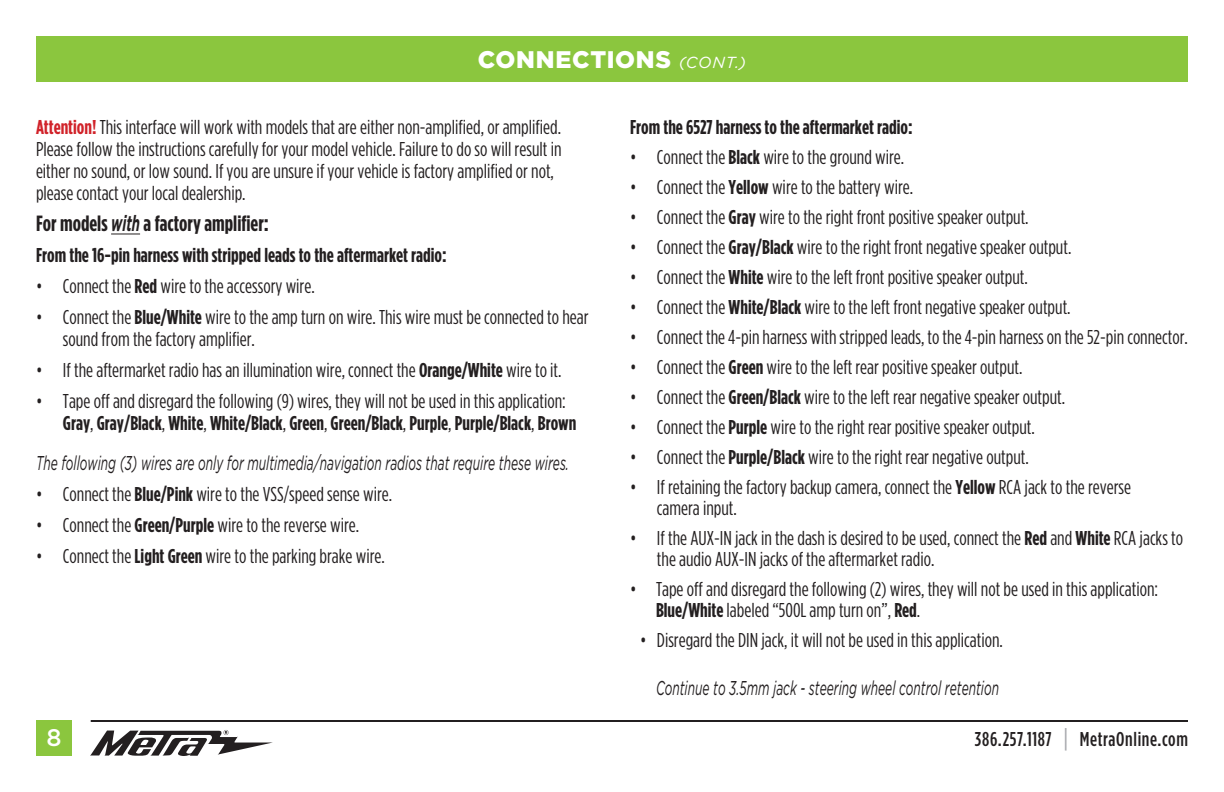
<style>
.page{position:relative;width:1224px;height:792px;background:#fff}
.page>*{position:absolute;margin:0;border:0;box-sizing:border-box;transform-origin:0 0}
.t1{font:900 24px "Gotham";letter-spacing:.03em;color:#fff}
.t2{font:500 24px "Gotham";color:#fff}
.t3{font:700 22px "Gotham Condensed";color:#231f20}
.t4{font:20px/22px "Gotham Condensed";color:#231f20}
.t5{font:italic 20px "Gotham";color:#231f20;scale:.6 1}
.t6{font:700 20px "Gotham Condensed";color:#231f20}
.t7{font:500 20px "Gotham Condensed";letter-spacing:.03em;color:#231f20}
.s1{font-weight:400;font-style:italic;font-size:16px}
.s2{font-weight:700;color:#d1232a}
.s3{font-family:"Gotham";font-style:italic}
.s4{font-weight:700}
.s5{font-size:26px;color:#a8a9ad}
</style>
<div class="page">
<svg style="left:90px;top:730px;width:183px;height:26px"></svg>
<hr style="left:91px;top:720px;width:1097px;height:2px;background:#231f20">
<div style="left:36px;top:36px;width:1152px;height:45px;background:#8bc63e"></div>
<svg style="left:111px;top:234px;width:29px;height:1px"></svg>
<div style="left:36px;top:720px;width:36px;height:36px;background:#8bc63e"></div>
<p class="t1" style="left:478px;top:46px;width:270px">CONNECTIONS <span class="s1">(CONT.)</span></p>
<p class="t4" style="left:36px;top:116px;width:527px"><span class="s2">Attention!</span> This interface will work with models that are either non-amplified, or amplified.<br>Please follow the instructions carefully for your model vehicle. Failure to do so will result in either no sound, or low sound. If you are unsure if your vehicle is factory amplified or not, please contact your local dealership.</p>
<p class="t3" style="left:36px;top:211px;width:234px">For models <span class="s3">with</span> a factory amplifier:</p>
<p class="t6" style="left:36px;top:244px;width:412px">From the 16-pin harness with stripped leads to the aftermarket radio:</p>
<p class="t4" style="left:36px;top:275px;width:280px">• Connect the <span class="s4">Red</span> wire to the accessory wire.</p>
<p class="t4" style="left:63px;top:306px;width:527px;text-indent:-27px">• Connect the <span class="s4">Blue/White</span> wire to the amp turn on wire. This wire must be connected to hear sound from the factory amplifier.</p>
<p class="t4" style="left:36px;top:359px;width:527px">• If the aftermarket radio has an illumination wire, connect the <span class="s4">Orange/White</span> wire to it.</p>
<p class="t4" style="left:63px;top:390px;width:515px;text-indent:-27px">• Tape off and disregard the following (9) wires, they will not be used in this application:<br><span class="s4">Gray</span>, <span class="s4">Gray/Black</span>, <span class="s4">White</span>, <span class="s4">White/Black</span>, <span class="s4">Green</span>, <span class="s4">Green/Black</span>, <span class="s4">Purple</span>, <span class="s4">Purple/Black</span>, <span class="s4">Brown</span></p>
<p class="t5" style="left:36px;top:452px;width:890px">The following (3) wires are only for multimedia/navigation radios that require these wires.</p>
<p class="t4" style="left:36px;top:483px;width:358px">• Connect the <span class="s4">Blue/Pink</span> wire to the VSS/speed sense wire.</p>
<p class="t4" style="left:36px;top:514px;width:325px">• Connect the <span class="s4">Green/Purple</span> wire to the reverse wire.</p>
<p class="t4" style="left:36px;top:545px;width:350px">• Connect the <span class="s4">Light Green</span> wire to the parking brake wire.</p>
<p class="t2" style="left:46px;top:723px;width:17px">8</p>
<p class="t6" style="left:630px;top:116px;width:284px">From the 6527 harness to the aftermarket radio:</p>
<p class="t4" style="left:630px;top:146px;width:276px">• Connect the <span class="s4">Black</span> wire to the ground wire.</p>
<p class="t4" style="left:630px;top:176px;width:285px">• Connect the <span class="s4">Yellow</span> wire to the battery wire.</p>
<p class="t4" style="left:630px;top:206px;width:400px">• Connect the <span class="s4">Gray</span> wire to the right front positive speaker output.</p>
<p class="t4" style="left:630px;top:236px;width:443px">• Connect the <span class="s4">Gray/Black</span> wire to the right front negative speaker output.</p>
<p class="t4" style="left:630px;top:266px;width:399px">• Connect the <span class="s4">White</span> wire to the left front positive speaker output.</p>
<p class="t4" style="left:630px;top:296px;width:442px">• Connect the <span class="s4">White/Black</span> wire to the left front negative speaker output.</p>
<p class="t4" style="left:630px;top:326px;width:559px">• Connect the 4-pin harness with stripped leads, to the 4-pin harness on the 52-pin connector.</p>
<p class="t4" style="left:630px;top:356px;width:394px">• Connect the <span class="s4">Green</span> wire to the left rear positive speaker output.</p>
<p class="t4" style="left:630px;top:386px;width:437px">• Connect the <span class="s4">Green/Black</span> wire to the left rear negative speaker output.</p>
<p class="t4" style="left:630px;top:416px;width:406px">• Connect the <span class="s4">Purple</span> wire to the right rear positive speaker output.</p>
<p class="t4" style="left:630px;top:446px;width:400px">• Connect the <span class="s4">Purple/Black</span> wire to the right rear negative output.</p>
<p class="t4" style="left:657px;top:476px;width:476px;line-height:21px;text-indent:-27px">• If retaining the factory backup camera, connect the <span class="s4">Yellow</span> RCA jack to the reverse camera input.</p>
<p class="t4" style="left:657px;top:527px;width:528px;line-height:21px;text-indent:-27px">• If the AUX-IN jack in the dash is desired to be used, connect the <span class="s4">Red</span> and <span class="s4">White</span> RCA jacks to the audio AUX-IN jacks of the aftermarket radio.</p>
<p class="t4" style="left:656px;top:578px;width:504px;line-height:21px;text-indent:-26px">• Tape off and disregard the following (2) wires, they will not be used in this application:<br><span class="s4">Blue/White</span> labeled “500L amp turn on”, <span class="s4">Red</span>.</p>
<p class="t4" style="left:640px;top:629px;width:364px">• Disregard the DIN jack, it will not be used in this application.</p>
<p class="t5" style="left:656px;top:677px;width:573px">Continue to 3.5mm jack - steering wheel control retention</p>
<p class="t7" style="left:975px;top:728px;width:215px">386.257.1187 <span class="s5">|</span> MetraOnline.com</p>
</div>
